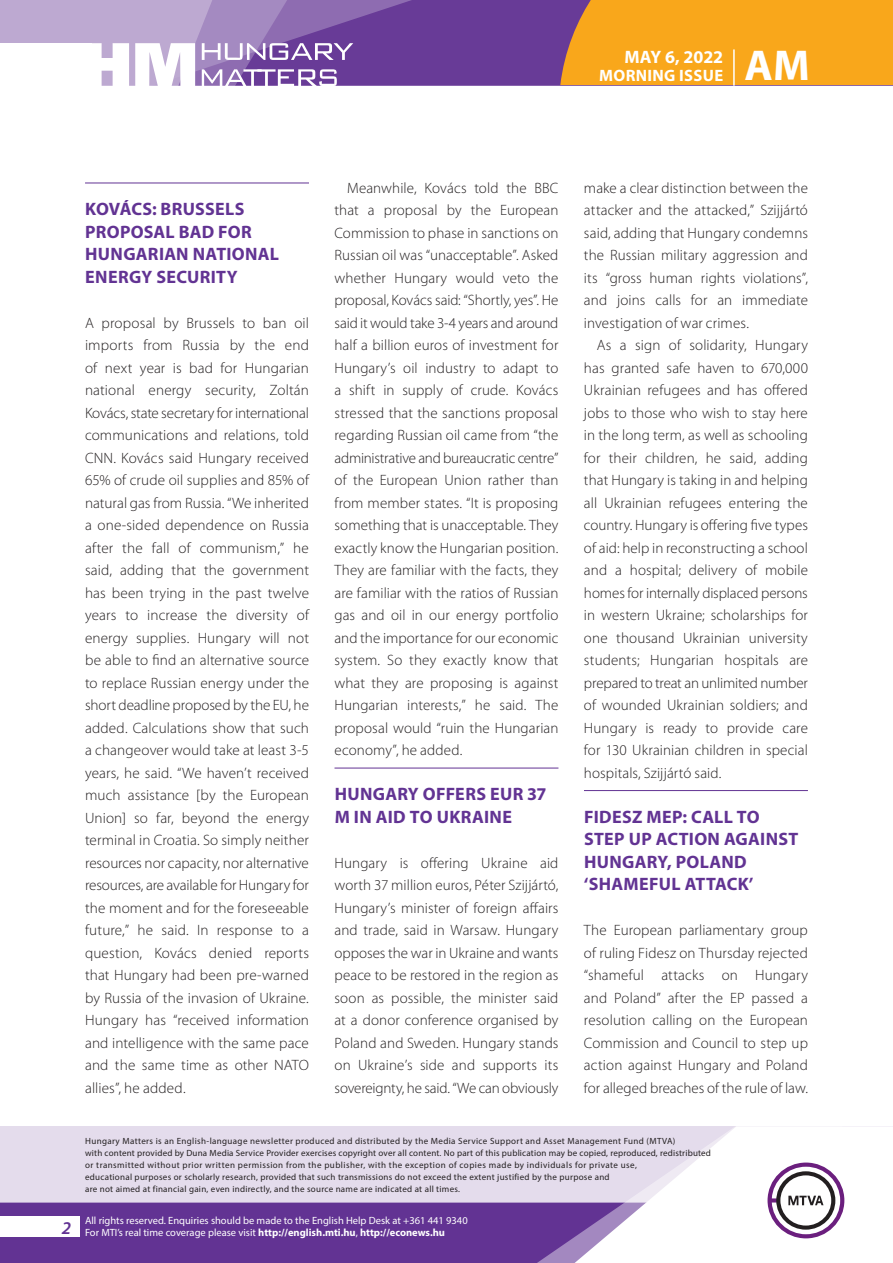
<style>
.page{position:relative;width:893px;height:1263px;background:#fff}
.page>*{position:absolute;margin:0;border:0;box-sizing:border-box;transform-origin:0 0}
.t1{font:700 43.35px "Myriad Pro";color:#fff}
._01_cimsor{font:700 18px/22.5px "Myriad Pro";letter-spacing:.015em;color:#623393}
.t2{font:700 18px "Myriad Pro";color:#fff}
.t3{font:italic 600 18px "Myriad Pro";color:#623393}
.t4{font:700 16.5px "Myriad Pro";letter-spacing:.02em;color:#fff}
._03_kenyer_szöveg-1{font:300 15px/22.5px "Myriad Pro";letter-spacing:.005em;color:#231f20;text-align:justify}
._03_kenyer_szöveg-2{font:300 15px/22.5px "Myriad Pro";letter-spacing:.005em;color:#231f20;text-align:justify}
.t5{font:10.5px/12px "Myriad Pro";color:#fff}
.t6{font:9px/12px "Myriad Pro";letter-spacing:.03em;color:#231f20}
.s1{font-weight:700}
</style>
<div class="page">
<div style="left:0;top:1126px;width:893px;height:137px;background:#e4dcec"></div>
<div style="left:0;top:1202px;width:506px;height:61px;background:#623393"></div>
<svg style="left:506px;top:1202px;width:69px;height:61px;background:#6b3e99"></svg>
<svg style="left:575px;top:1126px;width:318px;height:137px"></svg>
<div style="left:0;top:1216px;width:79px;height:20px;background:#fff"></div>
<div style="left:0;top:0;width:893px;height:85px;background:#683b97"></div>
<div style="left:560px;top:0;width:333px;height:85px;background:#f9a71b"></div>
<hr style="left:733px;top:49px;width:2px;height:37px;background:#fff">
<svg style="left:0;top:0;width:479px;height:86px"></svg>
<hr style="left:85px;top:183px;width:224px;height:1px;background:#623393">
<hr style="left:334px;top:768px;width:224px;height:1px;background:#623393">
<hr style="left:584px;top:790px;width:224px;height:1px;background:#623393">
<p class="t2" style="left:624px;top:45px;width:100px">MAY 6, 2022</p>
<p class="t4" style="left:599px;top:65px;width:125px">MORNING ISSUE</p>
<h1 class="t1" style="left:745px;top:37px;width:67px">AM</h1>
<p class="_01_cimsor" style="left:85px;top:197px;width:195px">KOVÁCS: BRUSSELS<br>PROPOSAL BAD FOR<br>HUNGARIAN NATIONAL<br>ENERGY SECURITY</p>
<p class="_03_kenyer_szöveg-1" style="left:85px;top:311px;width:225px">A proposal by Brussels to ban oil imports from Russia by the end of next year is bad for Hungarian national energy security, Zoltán Kovács, state secretary for international communications and relations, told CNN. Kovács said Hungary received 65% of crude oil supplies and 85% of natural gas from Russia. “We inherited a one-sided dependence on Russia after the fall of communism,” he said, adding that the government has been trying in the past twelve years to increase the diversity of energy supplies. Hungary will not be able to find an alternative source to replace Russian energy under the short deadline proposed by the EU, he added. Calculations show that such a changeover would take at least 3-5 years, he said. “We haven’t received much assistance [by the European Union] so far, beyond the energy terminal in Croatia. So simply neither resources nor capacity, nor alternative resources, are available for Hungary for the moment and for the foreseeable future,” he said. In response to a question, Kovács denied reports that Hungary had been pre-warned by Russia of the invasion of Ukraine.<br>Hungary has “received information and intelligence with the same pace and the same time as other NATO allies”, he added.</p>
<p class="_03_kenyer_szöveg-2" style="left:334px;top:176px;width:225px;text-indent:13px">Meanwhile, Kovács told the BBC that a proposal by the European Commission to phase in sanctions on Russian oil was “unacceptable”. Asked whether Hungary would veto the proposal, Kovács said: “Shortly, yes”. He said it would take 3-4 years and around half a billion euros of investment for Hungary’s oil industry to adapt to a shift in supply of crude. Kovács stressed that the sanctions proposal regarding Russian oil came from “the administrative and bureaucratic centre” of the European Union rather than from member states. “It is proposing something that is unacceptable. They exactly know the Hungarian position.<br>They are familiar with the facts, they are familiar with the ratios of Russian gas and oil in our energy portfolio and the importance for our economic system. So they exactly know that what they are proposing is against Hungarian interests,” he said. The proposal would “ruin the Hungarian economy”, he added.</p>
<p class="_01_cimsor" style="left:335px;top:782px;width:213px">HUNGARY OFFERS EUR 37<br>M IN AID TO UKRAINE</p>
<p class="_03_kenyer_szöveg-1" style="left:334px;top:851px;width:225px">Hungary is offering Ukraine aid worth 37 million euros, Péter Szijjártó, Hungary’s minister of foreign affairs and trade, said in Warsaw. Hungary opposes the war in Ukraine and wants peace to be restored in the region as soon as possible, the minister said at a donor conference organised by Poland and Sweden. Hungary stands on Ukraine’s side and supports its sovereignty, he said. “We can obviously</p>
<p class="_03_kenyer_szöveg-1" style="left:584px;top:176px;width:225px">make a clear distinction between the attacker and the attacked,” Szijjártó said, adding that Hungary condemns the Russian military aggression and its “gross human rights violations”, and joins calls for an immediate investigation of war crimes.</p>
<p class="_03_kenyer_szöveg-2" style="left:584px;top:334px;width:225px;text-indent:13px">As a sign of solidarity, Hungary has granted safe haven to 670,000<br>Ukrainian refugees and has offered jobs to those who wish to stay here in the long term, as well as schooling for their children, he said, adding that Hungary is taking in and helping all Ukrainian refugees entering the country. Hungary is offering five types of aid: help in reconstructing a school and a hospital; delivery of mobile homes for internally displaced persons in western Ukraine; scholarships for one thousand Ukrainian university students; Hungarian hospitals are prepared to treat an unlimited number of wounded Ukrainian soldiers; and Hungary is ready to provide care for 130 Ukrainian children in special hospitals, Szijjártó said.</p>
<p class="_01_cimsor" style="left:584px;top:805px;width:216px">FIDESZ MEP: CALL TO<br>STEP UP ACTION AGAINST<br>HUNGARY, POLAND ‘SHAMEFUL ATTACK’</p>
<p class="_03_kenyer_szöveg-1" style="left:584px;top:919px;width:225px">The European parliamentary group of ruling Fidesz on Thursday rejected “shameful attacks on Hungary and Poland” after the EP passed a resolution calling on the European Commission and Council to step up action against Hungary and Poland for alleged breaches of the rule of law.</p>
<p class="t3" style="left:62px;top:1217px;width:11px">2</p>
<p class="t6" style="left:85px;top:1134px;width:627px">Hungary Matters is an English-language newsletter produced and distributed by the Media Service Support and Asset Management Fund (MTVA)<br>with content provided by Duna Media Service Provider exercises copyright over all content. No part of this publication may be copied, reproduced, redistributed or transmitted without prior written permission from the publisher, with the exception of copies made by individuals for private use,<br>educational purposes or scholarly research, provided that such transmissions do not exceed the extent justified by the purpose and<br>are not aimed at financial gain, even indirectly, and the source name are indicated at all times.</p>
<p class="t5" style="left:85px;top:1214px;width:384px">All rights reserved. Enquiries should be made to the English Help Desk at +361 441 9340<br>For MTI’s real time coverage please visit <span class="s1">http://english.mti.hu</span>, <span class="s1">http://econews.hu</span></p>
</div>
